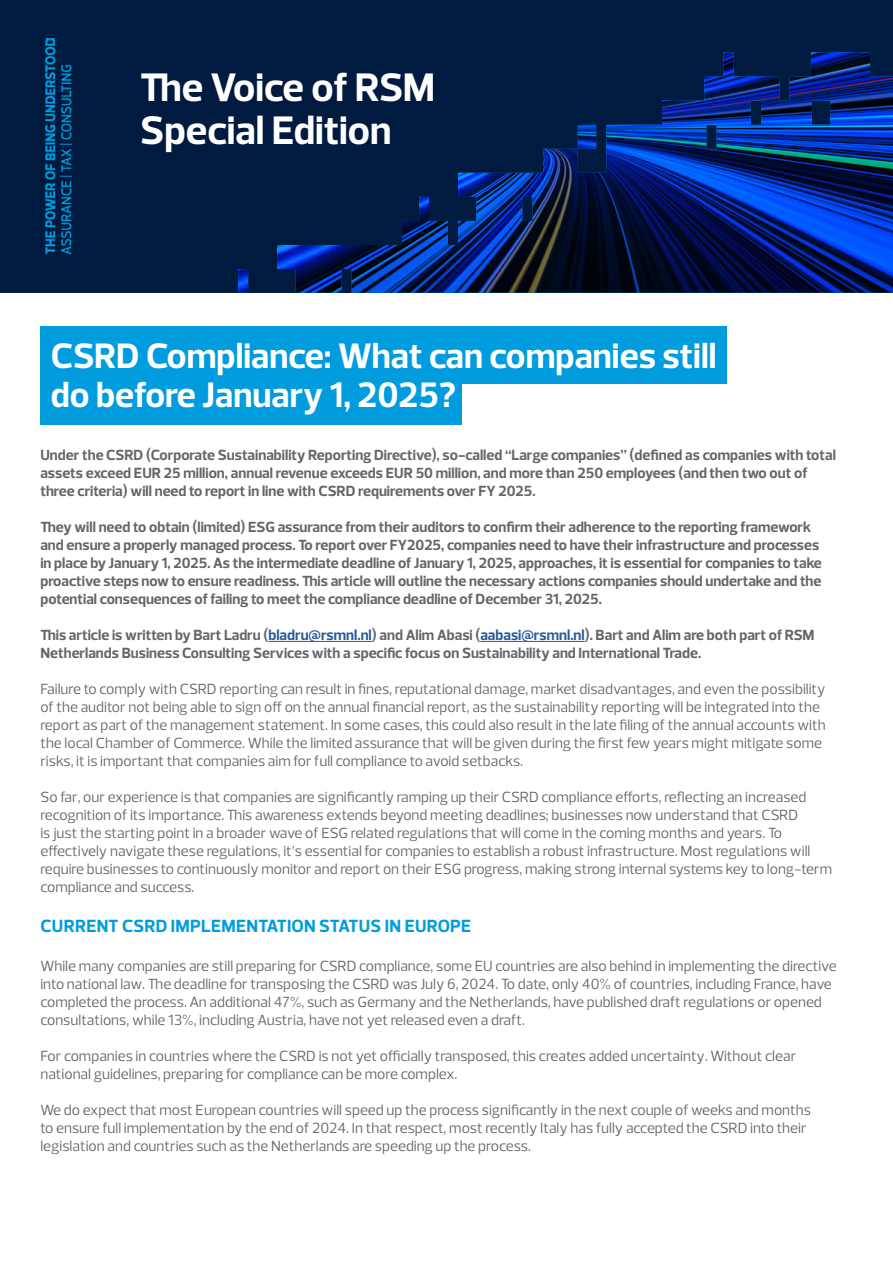
<style>
.page{position:relative;width:893px;height:1263px;background:#fff}
.page>*{position:absolute;margin:0;border:0;box-sizing:border-box;transform-origin:0 0}
.t1{font:700 40.5px/43.5px "Prelo";color:#fff}
.t2{font:700 36px/39px "Prelo";color:#fff}
.t3{font:700 18px "Prelo";letter-spacing:.015em;color:#009cde}
.t4{font:15px/18px "Prelo";color:#63666a}
.t5{font:700 15px/18px "Prelo";color:#63666a}
.s1{color:#275b9b}
</style>
<div class="page">
<hr style="left:268px;top:641px;width:104px;height:1px;background:#275b9b">
<hr style="left:480px;top:641px;width:105px;height:1px;background:#275b9b">
<div style="left:40px;top:327px;width:687px;height:57px;background:#009cde"></div>
<div style="left:0;top:0;width:893px;height:293px;background:#001b3f"></div>
<img style="left:45px;top:38px;width:26px;height:216px">
<img style="left:238px;top:52px;width:655px;height:241px">
<div style="left:40px;top:384px;width:422px;height:41px;background:#009cde"></div>
<h1 class="t1" style="left:140px;top:65px;width:296px">The Voice of RSM<br>Special Edition</h1>
<h2 class="t2" style="left:51px;top:337px;width:667px">CSRD Compliance: What can companies still do before January 1, 2025?</h2>
<p class="t5" style="left:40px;top:446px;width:797px">Under the CSRD (Corporate Sustainability Reporting Directive), so-called “Large companies” (defined as companies with total assets exceed EUR 25 million, annual revenue exceeds EUR 50 million, and more than 250 employees (and then two out of three criteria) will need to report in line with CSRD requirements over FY 2025.</p>
<p class="t5" style="left:40px;top:518px;width:783px">They will need to obtain (limited) ESG assurance from their auditors to confirm their adherence to the reporting framework and ensure a properly managed process. To report over FY2025, companies need to have their infrastructure and processes in place by January 1, 2025. As the intermediate deadline of January 1, 2025, approaches, it is essential for companies to take proactive steps now to ensure readiness. This article will outline the necessary actions companies should undertake and the potential consequences of failing to meet the compliance deadline of December 31, 2025.</p>
<p class="t5" style="left:40px;top:626px;width:776px">This article is written by Bart Ladru (<span class="s1">bladru@rsmnl.nl</span>) and Alim Abasi (<span class="s1">aabasi@rsmnl.nl</span>). Bart and Alim are both part of RSM<br>Netherlands Business Consulting Services with a specific focus on Sustainability and International Trade.</p>
<p class="t4" style="left:40px;top:680px;width:787px">Failure to comply with CSRD reporting can result in fines, reputational damage, market disadvantages, and even the possibility of the auditor not being able to sign off on the annual financial report, as the sustainability reporting will be integrated into the report as part of the management statement. In some cases, this could also result in the late filing of the annual accounts with the local Chamber of Commerce. While the limited assurance that will be given during the first few years might mitigate some risks, it is important that companies aim for full compliance to avoid setbacks.</p>
<p class="t4" style="left:40px;top:788px;width:793px">So far, our experience is that companies are significantly ramping up their CSRD compliance efforts, reflecting an increased recognition of its importance. This awareness extends beyond meeting deadlines; businesses now understand that CSRD<br>is just the starting point in a broader wave of ESG related regulations that will come in the coming months and years. To effectively navigate these regulations, it’s essential for companies to establish a robust infrastructure. Most regulations will require businesses to continuously monitor and report on their ESG progress, making strong internal systems key to long-term compliance and success.</p>
<p class="t3" style="left:41px;top:914px;width:432px">CURRENT CSRD IMPLEMENTATION STATUS IN EUROPE</p>
<p class="t4" style="left:40px;top:957px;width:798px">While many companies are still preparing for CSRD compliance, some EU countries are also behind in implementing the directive into national law. The deadline for transposing the CSRD was July 6, 2024. To date, only 40% of countries, including France, have completed the process. An additional 47%, such as Germany and the Netherlands, have published draft regulations or opened consultations, while 13%, including Austria, have not yet released even a draft.</p>
<p class="t4" style="left:40px;top:1047px;width:757px">For companies in countries where the CSRD is not yet officially transposed, this creates added uncertainty. Without clear national guidelines, preparing for compliance can be more complex.</p>
<p class="t4" style="left:40px;top:1101px;width:772px">We do expect that most European countries will speed up the process significantly in the next couple of weeks and months to ensure full implementation by the end of 2024. In that respect, most recently Italy has fully accepted the CSRD into their legislation and countries such as the Netherlands are speeding up the process.</p>
</div>
